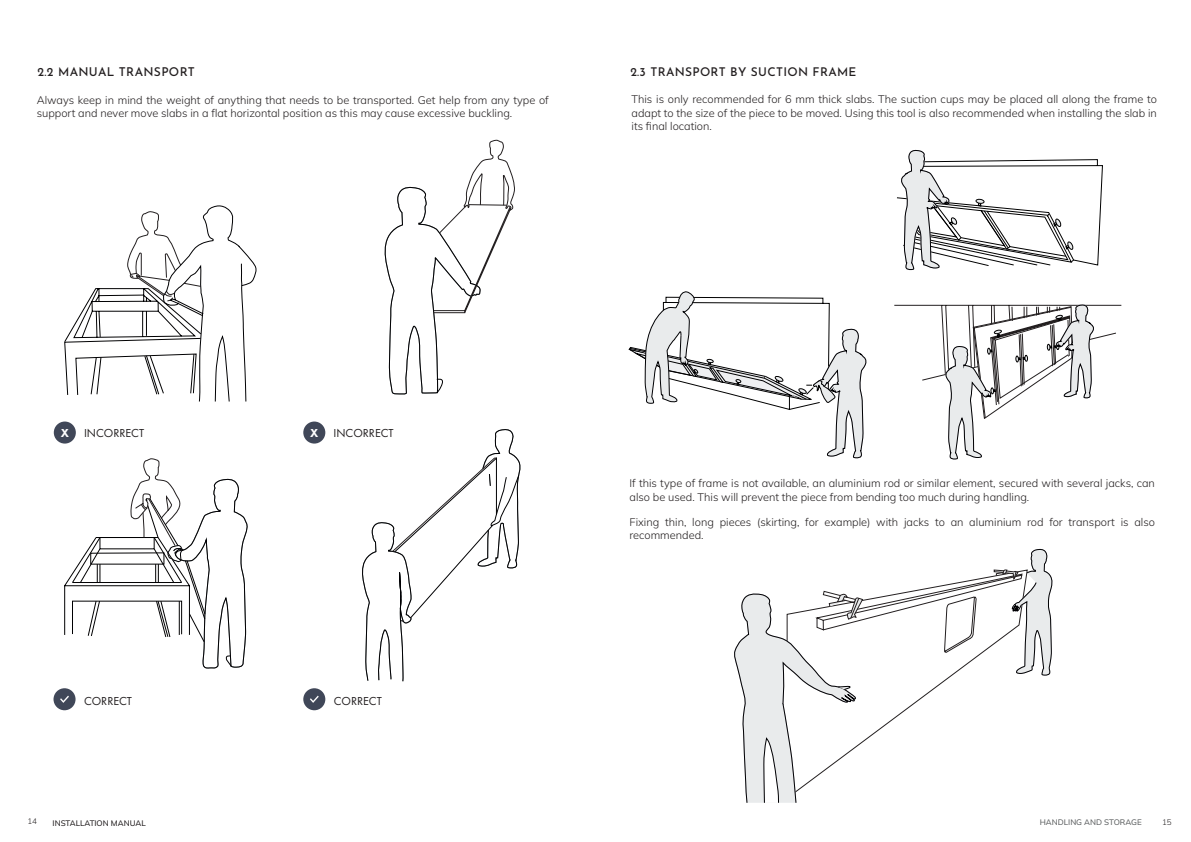
<style>
.page{position:relative;width:1191px;height:842px;background:#fff}
.page>*{position:absolute;margin:0;border:0;box-sizing:border-box;transform-origin:0 0}
.Parrafo_normal{font:100 12.1px "Josefin Sans";letter-spacing:.025em;color:#231f20}
.Parrafo_normal-2{font:12px "Futura Cyrillic";color:#231f20}
.Parrafo_normal-3{font:100 12px "Josefin Sans";letter-spacing:.025em;color:#231f20}
.Parrafo_normal-4{font:800 12px "Futura Cyrillic";color:#fff}
.Parrafo_normal-5{font:200 11px/13.2px "Mulish";color:#231f20}
.t1{font:500 8px "Mulish";color:#231f20}
.t2{font:500 8px "Mulish";color:#5f6263}
.t3{font:200 8px "Mulish";color:#231f20}
</style>
<div class="page">
<svg style="left:64px;top:211px;width:108px;height:184px"></svg>
<svg style="left:411px;top:140px;width:104px;height:254px"></svg>
<svg style="left:172px;top:186px;width:239px;height:496px"></svg>
<svg style="left:378px;top:428px;width:143px;height:253px"></svg>
<div style="left:53px;top:688px;width:23px;height:22px;background:#404758;border-radius:50%"></div>
<svg style="left:60px;top:458px;width:188px;height:253px"></svg>
<div style="left:303px;top:688px;width:22px;height:22px;background:#404758;border-radius:50%"></div>
<svg style="left:310px;top:696px;width:9px;height:7px"></svg>
<div style="left:54px;top:421px;width:22px;height:23px;background:#404758;border-radius:50%"></div>
<div style="left:303px;top:421px;width:22px;height:23px;background:#404758;border-radius:50%"></div>
<svg style="left:628px;top:291px;width:239px;height:167px"></svg>
<svg style="left:897px;top:149px;width:206px;height:121px"></svg>
<svg style="left:894px;top:304px;width:228px;height:156px"></svg>
<svg style="left:896px;top:575px;width:97px;height:143px"></svg>
<svg style="left:993px;top:548px;width:60px;height:128px"></svg>
<svg style="left:734px;top:590px;width:162px;height:213px"></svg>
<svg style="left:763px;top:737px;width:16px;height:66px"></svg>
<svg style="left:837px;top:686px;width:13px;height:4px"></svg>
<p class="Parrafo_normal" style="left:37px;top:62px;width:159px">2.2 MANUAL TRANSPORT</p>
<p class="Parrafo_normal-3" style="left:630px;top:62px;width:227px">2.3 TRANSPORT BY SUCTION FRAME</p>
<p class="Parrafo_normal-5" style="left:37px;top:93px;width:513px">Always keep in mind the weight of anything that needs to be transported. Get help from any type of support and never move slabs in a flat horizontal position as this may cause excessive buckling.</p>
<p class="Parrafo_normal-5" style="left:631px;top:93px;width:527px;text-align:justify">This is only recommended for 6 mm thick slabs. The suction cups may be placed all along the frame to adapt to the size of the piece to be moved. Using this tool is also recommended when installing the slab in its final location.</p>
<p class="Parrafo_normal-4" style="left:61px;top:426px;width:10px">X</p>
<p class="Parrafo_normal-2" style="left:84px;top:426px;width:62px">INCORRECT</p>
<p class="Parrafo_normal-4" style="left:310px;top:426px;width:10px">X</p>
<p class="Parrafo_normal-2" style="left:333px;top:426px;width:62px">INCORRECT</p>
<p class="Parrafo_normal-2" style="left:84px;top:694px;width:49px">CORRECT</p>
<p class="Parrafo_normal-2" style="left:334px;top:694px;width:49px">CORRECT</p>
<p class="Parrafo_normal-5" style="left:629px;top:476px;width:527px">If this type of frame is not available, an aluminium rod or similar element, secured with several jacks, can also be used. This will prevent the piece from bending too much during handling.</p>
<p class="Parrafo_normal-5" style="left:629px;top:515px;width:527px">Fixing thin, long pieces (skirting, for example) with jacks to an aluminium rod for transport is also recommended.</p>
<p class="t3" style="left:27px;top:816px;width:11px">14</p>
<p class="t1" style="left:53px;top:817px;width:95px">INSTALLATION MANUAL</p>
<p class="t2" style="left:1039px;top:816px;width:103px">HANDLING AND STORAGE</p>
<p class="t3" style="left:1162px;top:816px;width:11px">15</p>
</div>
